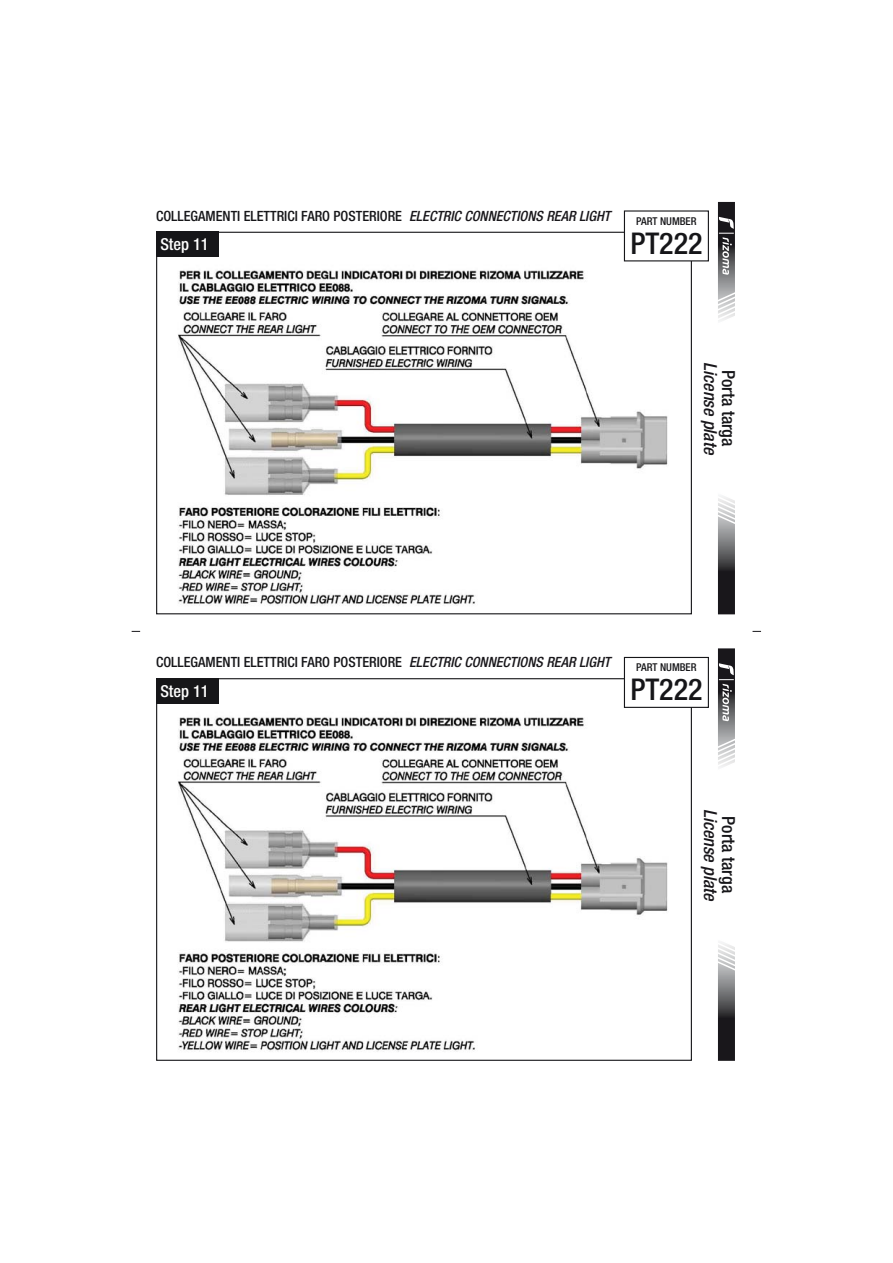
<style>
.page{position:relative;width:893px;height:1263px;background:#fff}
.page>*{position:absolute;margin:0;border:0;box-sizing:border-box;transform-origin:0 0}
.t1{font:500 condensed 30px "Helvetica Neue LT Std";color:#161619}
.t2{font:italic 500 condensed 18px "Helvetica Neue LT Std";color:#19171b}
.t3{font:500 condensed 18px "Helvetica Neue LT Std";color:#161619}
.t4{font:500 condensed 16.5px "Helvetica Neue LT Std";color:#fff}
.t5{font:500 condensed 14.1px "Helvetica Neue LT Std";color:#161619}
.t6{font:500 condensed 10.8px "Helvetica Neue LT Std";color:#161619}
.s1{font-style:italic;color:#19171b}
</style>
<div class="page">
<img style="left:178px;top:237px;width:509px;height:369px">
<div style="left:156px;top:232px;width:62px;height:25px;background:#161619"></div>
<svg style="left:718px;top:496px;width:17px;height:118px;background:#6a6a6c"></svg>
<svg style="left:718px;top:202px;width:17px;height:119px;background:#7d7d7f"></svg>
<div style="left:624px;top:211px;width:84px;height:50px;background:#fff"></div>
<div style="left:624px;top:210px;width:85px;height:51px;border:1px solid #161619"></div>
<img style="left:178px;top:683px;width:490px;height:369px">
<div style="left:156px;top:678px;width:62px;height:26px;background:#161619"></div>
<svg style="left:718px;top:942px;width:17px;height:119px;background:#6b6a6d"></svg>
<svg style="left:718px;top:648px;width:17px;height:120px;background:#7e7e80"></svg>
<div style="left:624px;top:657px;width:84px;height:50px;background:#fff"></div>
<div style="left:624px;top:657px;width:85px;height:51px;border:1px solid #161619"></div>
<p class="t5" style="left:156px;top:210px;width:456px">COLLEGAMENTI ELETTRICI FARO POSTERIORE <span class="s1">ELECTRIC CONNECTIONS REAR LIGHT</span></p>
<p class="t4" style="left:160px;top:239px;width:50px">Step 11</p>
<h1 class="t1" style="left:630px;top:232px;width:74px">PT222</h1>
<p class="t6" style="left:636px;top:217px;width:62px">PART NUMBER</p>
<p class="t2" style="left:717px;top:362px;width:94px;rotate:90deg">License plate</p>
<p class="t3" style="left:735px;top:370px;width:78px;rotate:90deg">Porta targa</p>
<p class="t5" style="left:156px;top:657px;width:456px">COLLEGAMENTI ELETTRICI FARO POSTERIORE <span class="s1">ELECTRIC CONNECTIONS REAR LIGHT</span></p>
<p class="t4" style="left:160px;top:685px;width:50px">Step 11</p>
<h1 class="t1" style="left:630px;top:679px;width:74px">PT222</h1>
<p class="t6" style="left:636px;top:663px;width:62px">PART NUMBER</p>
<p class="t2" style="left:717px;top:809px;width:94px;rotate:90deg">License plate</p>
<p class="t3" style="left:735px;top:816px;width:78px;rotate:90deg">Porta targa</p>
</div>
